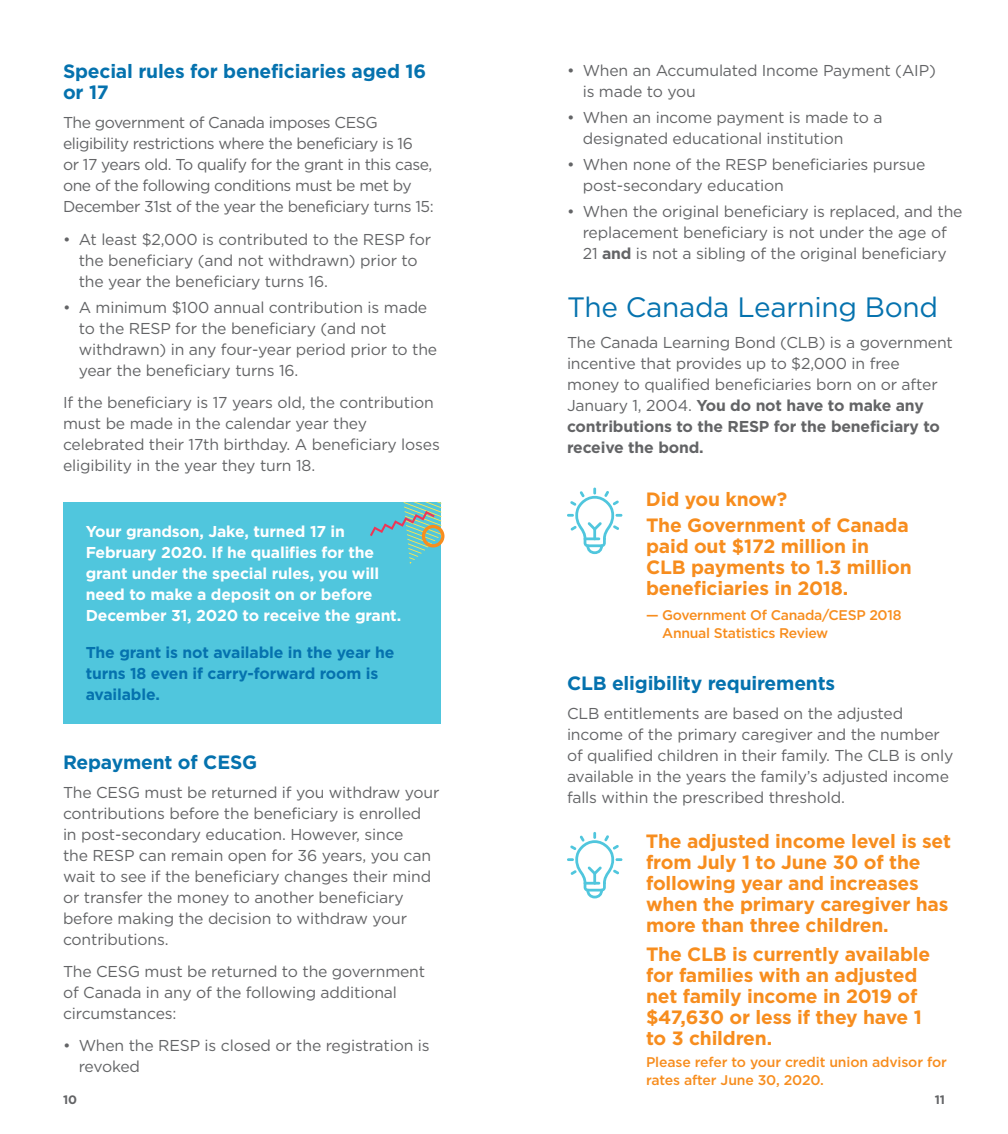
<style>
.page{position:relative;width:1008px;height:1134px;background:#fff}
.page>*{position:absolute;margin:0;border:0;box-sizing:border-box;transform-origin:0 0}
.t1{font:28px "Gotham";letter-spacing:-.01em;color:#0572ae}
.t2{font:700 19.25px/21px "Gotham";letter-spacing:-.01em;color:#f78d1e}
.t3{font:700 19.25px/21px "Gotham";letter-spacing:-.01em;color:#0572ae}
.t4{font:15.75px/21px "Gotham";letter-spacing:-.01em;color:#636466}
.t5{font:15.75px/21px "Gotham";letter-spacing:-.03em;color:#636466}
.t6{font:700 15.75px/21px "Gotham";letter-spacing:-.01em;color:#fff}
.t7{font:700 15.75px/21px "Gotham";letter-spacing:-.01em;color:#0572ae}
.t8{font:500 14px/17.5px "Gotham";letter-spacing:-.02em;color:#f78d1e}
.t9{font:700 12.25px "Gotham";color:#636466}
.s1{font-weight:700}
</style>
<div class="page">
<svg style="left:567px;top:488px;width:55px;height:66px"></svg>
<svg style="left:567px;top:832px;width:55px;height:66px"></svg>
<div style="left:63px;top:502px;width:378px;height:222px;background:#50c6dd"></div>
<svg style="left:370px;top:502px;width:74px;height:62px"></svg>
<p class="t3" style="left:63px;top:61px;width:365px">Special rules for beneficiaries aged 16 or 17</p>
<p class="t5" style="left:63px;top:112px;width:372px">The government of Canada imposes CESG eligibility restrictions where the beneficiary is 16<br>or 17 years old. To qualify for the grant in this case, one of the following conditions must be met by December 31st of the year the beneficiary turns 15:</p>
<p class="t4" style="left:79px;top:228px;width:354px;text-indent:-16px">• At least $2,000 is contributed to the RESP for the beneficiary (and not withdrawn) prior to the year the beneficiary turns 16.</p>
<p class="t4" style="left:79px;top:296px;width:360px;text-indent:-16px">• A minimum $100 annual contribution is made to the RESP for the beneficiary (and not withdrawn) in any four-year period prior to the year the beneficiary turns 16.</p>
<p class="t4" style="left:63px;top:392px;width:378px">If the beneficiary is 17 years old, the contribution must be made in the calendar year they celebrated their 17th birthday. A beneficiary loses eligibility in the year they turn 18.</p>
<p class="t6" style="left:86px;top:521px;width:317px">Your grandson, Jake, turned 17 in February 2020. If he qualifies for the grant under the special rules, you will need to make a deposit on or before December 31, 2020 to receive the grant.</p>
<p class="t7" style="left:86px;top:642px;width:310px">The grant is not available in the year he turns 18 even if carry-forward room is available.</p>
<p class="t3" style="left:63px;top:751px;width:196px">Repayment of CESG</p>
<p class="t4" style="left:63px;top:781px;width:378px">The CESG must be returned if you withdraw your contributions before the beneficiary is enrolled<br>in post-secondary education. However, since<br>the RESP can remain open for 36 years, you can wait to see if the beneficiary changes their mind or transfer the money to another beneficiary before making the decision to withdraw your contributions.</p>
<p class="t4" style="left:63px;top:961px;width:364px">The CESG must be returned to the government of Canada in any of the following additional circumstances:</p>
<p class="t4" style="left:79px;top:1035px;width:352px;text-indent:-16px">• When the RESP is closed or the registration is revoked</p>
<p class="t4" style="left:583px;top:59px;width:355px;text-indent:-16px">• When an Accumulated Income Payment (AIP) is made to you</p>
<p class="t4" style="left:583px;top:106px;width:301px;text-indent:-16px">• When an income payment is made to a designated educational institution</p>
<p class="t4" style="left:583px;top:153px;width:344px;text-indent:-16px">• When none of the RESP beneficiaries pursue post-secondary education</p>
<p class="t4" style="left:567px;top:200px;width:397px;text-align:center">• When the original beneficiary is replaced, and the replacement beneficiary is not under the age of<br>21 <span class="s1">and</span> is not a sibling of the original beneficiary</p>
<h1 class="t1" style="left:567px;top:289px;width:373px">The Canada Learning Bond</h1>
<p class="t4" style="left:567px;top:332px;width:387px">The Canada Learning Bond (CLB) is a government incentive that provides up to $2,000 in free money to qualified beneficiaries born on or after January 1, 2004. <span class="s1">You do not have to make any contributions to the RESP for the beneficiary to receive the bond.</span></p>
<p class="t2" style="left:646px;top:486px;width:264px;line-height:26.1px">Did you know?<br>The Government of Canada</p>
<p class="t2" style="left:646px;top:536px;width:267px">paid out $172 million in<br>CLB payments to 1.3 million beneficiaries in 2018.</p>
<p class="t8" style="left:662px;top:606px;width:241px;text-indent:-16px">— Government Of Canada/CESP 2018<br>Annual Statistics Review</p>
<p class="t3" style="left:567px;top:673px;width:270px">CLB eligibility requirements</p>
<p class="t4" style="left:567px;top:703px;width:388px">CLB entitlements are based on the adjusted income of the primary caregiver and the number of qualified children in their family. The CLB is only available in the years the family’s adjusted income falls within the prescribed threshold.</p>
<p class="t2" style="left:646px;top:830px;width:307px">The adjusted income level is set from July 1 to June 30 of the following year and increases when the primary caregiver has more than three children.</p>
<p class="t2" style="left:646px;top:943px;width:286px">The CLB is currently available for families with an adjusted net family income in 2019 of $47,630 or less if they have 1 to 3 children.</p>
<p class="t8" style="left:646px;top:1053px;width:302px">Please refer to your credit union advisor for rates after June 30, 2020.</p>
<p class="t9" style="left:63px;top:1091px;width:15px">10</p>
<p class="t9" style="left:935px;top:1091px;width:12px">11</p>
</div>
